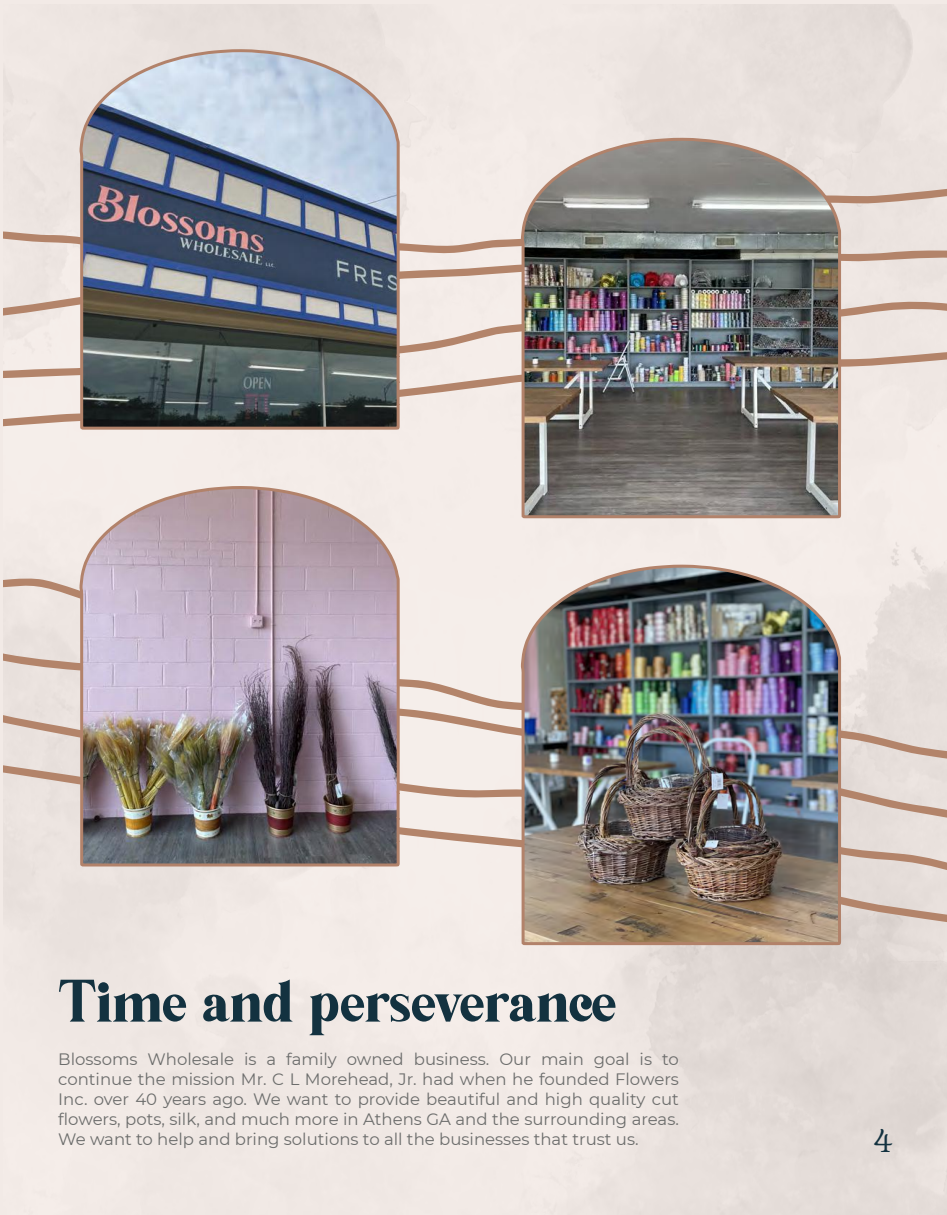
<style>
.page{position:relative;width:947px;height:1215px;background:#fff}
.page>*{position:absolute;margin:0;border:0;box-sizing:border-box;transform-origin:0 0}
.t1{font:68.1px "Backslash";color:#133240}
.t2{font:34.8px "Barkentina";color:#133240}
.t3{font:16.5px/19.8px "Montserrat";color:#6c6d6c;text-align:justify}
</style>
<div class="page">
<svg style="left:4px;top:578px;width:942px;height:68px;background:#ede4e0"></svg>
<svg style="left:4px;top:646px;width:942px;height:60px;background:#e8ded8"></svg>
<svg style="left:4px;top:706px;width:942px;height:52px;background:#e4d7cf"></svg>
<svg style="left:4px;top:758px;width:942px;height:169px;background:#e9dfd9"></svg>
<svg style="left:4px;top:189px;width:942px;height:61px;background:#e8dcd5"></svg>
<svg style="left:4px;top:250px;width:942px;height:51px;background:#e8dcd5"></svg>
<svg style="left:4px;top:301px;width:942px;height:51px;background:#e8dbd4"></svg>
<svg style="left:4px;top:352px;width:942px;height:80px;background:#ebdfd8"></svg>
<img style="left:518px;top:563px;width:325px;height:384px">
<img style="left:77px;top:484px;width:325px;height:384px">
<img style="left:77px;top:48px;width:325px;height:383px">
<img style="left:518px;top:136px;width:325px;height:384px">
<div style="left:1px;top:0;width:55px;height:10px;background:#f0e8e4"></div>
<div style="left:14px;top:13px;width:92px;height:16px;background:#eee6e2"></div>
<div style="left:55px;top:54px;width:91px;height:16px;background:#ede5e1"></div>
<h1 class="t1" style="left:58px;top:964px;width:559px">Time and perseverance</h1>
<p class="t3" style="left:58px;top:1049px;width:622px">Blossoms Wholesale is a family owned business. Our main goal is to continue the mission Mr. C L Morehead, Jr. had when he founded Flowers Inc. over 40 years ago. We want to provide beautiful and high quality cut flowers, pots, silk, and much more in Athens GA and the surrounding areas.<br>We want to help and bring solutions to all the businesses that trust us.</p>
<h2 class="t2" style="left:874px;top:1119px;width:19px">4</h2>
</div>
